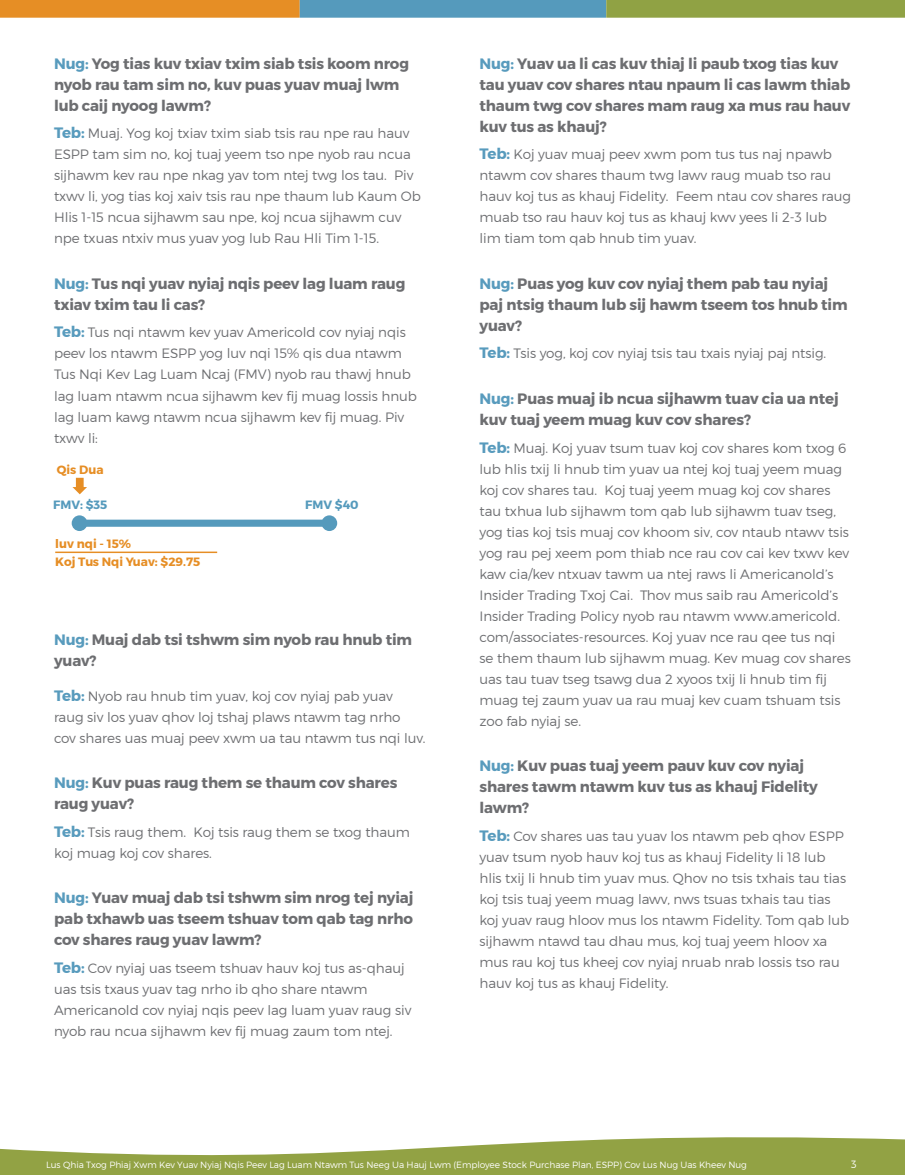
<style>
.page{position:relative;width:905px;height:1175px;background:#fff}
.page>*{position:absolute;margin:0;border:0;box-sizing:border-box;transform-origin:0 0}
.t1{font:700 15px/21px "Montserrat";letter-spacing:-.01em;color:#6d6e71}
.t2{font:300 13.5px/21px "Montserrat";letter-spacing:-.005em;color:#6d6e71}
.t3{font:700 12px/18px "Montserrat";color:#e68e25}
.t4{font:700 12px "Montserrat";color:#559abc}
.t5{font:300 10.5px "Montserrat";color:#fff}
.t6{font:300 9px "Montserrat";letter-spacing:-.005em;color:#fff}
.s1{color:#589bbd}
.s2{font-weight:700;font-size:15px;color:#589bbd}
</style>
<div class="page">
<svg style="left:0;top:1137px;width:904px;height:37px;fill:#92a244"></svg>
<div style="left:0;top:0;width:300px;height:19px;background:#e68e25"></div>
<div style="left:300px;top:0;width:306px;height:19px;background:#559abc"></div>
<div style="left:606px;top:0;width:298px;height:19px;background:#90a244"></div>
<hr style="left:0;top:18px;width:904px;height:2px;background:#fff">
<div style="left:76px;top:519px;width:252px;height:8px;background:#559abc"></div>
<div style="left:72px;top:515px;width:15px;height:16px;background:#559abc;border-radius:50%"></div>
<div style="left:321px;top:515px;width:16px;height:16px;background:#559abc;border-radius:50%"></div>
<hr style="left:55px;top:551px;width:162px;height:2px;background:#e68e25">
<svg style="left:72px;top:478px;width:15px;height:16px"></svg>
<p class="t1" style="left:54px;top:53px;width:356px"><span class="s1">Nug:</span> Yog tias kuv txiav txim siab tsis koom nrog nyob rau tam sim no, kuv puas yuav muaj lwm lub caij nyoog lawm?</p>
<p class="t2" style="left:54px;top:123px;width:368px"><span class="s2">Teb:</span> Muaj. Yog koj txiav txim siab tsis rau npe rau hauv ESPP tam sim no, koj tuaj yeem tso npe nyob rau ncua sijhawm kev rau npe nkag yav tom ntej twg los tau. Piv txwv li, yog tias koj xaiv tsis rau npe thaum lub Kaum Ob Hlis 1-15 ncua sijhawm sau npe, koj ncua sijhawm cuv npe txuas ntxiv mus yuav yog lub Rau Hli Tim 1-15.</p>
<p class="t1" style="left:54px;top:273px;width:353px"><span class="s1">Nug:</span> Tus nqi yuav nyiaj nqis peev lag luam raug txiav txim tau li cas?</p>
<p class="t2" style="left:54px;top:322px;width:364px"><span class="s2">Teb:</span> Tus nqi ntawm kev yuav Americold cov nyiaj nqis peev los ntawm ESPP yog luv nqi 15% qis dua ntawm Tus Nqi Kev Lag Luam Ncaj (FMV) nyob rau thawj hnub lag luam ntawm ncua sijhawm kev fij muag lossis hnub lag luam kawg ntawm ncua sijhawm kev fij muag. Piv txwv li:</p>
<p class="t3" style="left:57px;top:460px;width:48px">Qis Dua</p>
<p class="t4" style="left:53px;top:497px;width:56px">FMV: $35</p>
<p class="t4" style="left:305px;top:497px;width:55px">FMV $40</p>
<p class="t3" style="left:55px;top:534px;width:146px">luv nqi - 15%<br>Koj Tus Nqi Yuav: $29.75</p>
<p class="t1" style="left:54px;top:629px;width:359px"><span class="s1">Nug:</span> Muaj dab tsi tshwm sim nyob rau hnub tim yuav?</p>
<p class="t2" style="left:54px;top:685px;width:373px"><span class="s2">Teb:</span> Nyob rau hnub tim yuav, koj cov nyiaj pab yuav raug siv los yuav qhov loj tshaj plaws ntawm tag nrho cov shares uas muaj peev xwm ua tau ntawm tus nqi luv.</p>
<p class="t1" style="left:54px;top:772px;width:345px"><span class="s1">Nug:</span> Kuv puas raug them se thaum cov shares raug yuav?</p>
<p class="t2" style="left:54px;top:821px;width:357px"><span class="s2">Teb:</span> Tsis raug them. Koj tsis raug them se txog thaum koj muag koj cov shares.</p>
<p class="t1" style="left:54px;top:887px;width:361px;text-align:justify"><span class="s1">Nug:</span> Yuav muaj dab tsi tshwm sim nrog tej nyiaj pab txhawb uas tseem tshuav tom qab tag nrho cov shares raug yuav lawm?</p>
<p class="t2" style="left:54px;top:957px;width:359px"><span class="s2">Teb:</span> Cov nyiaj uas tseem tshuav hauv koj tus as-qhauj uas tsis txaus yuav tag nrho ib qho share ntawm Americanold cov nyiaj nqis peev lag luam yuav raug siv nyob rau ncua sijhawm kev fij muag zaum tom ntej.</p>
<p class="t1" style="left:479px;top:53px;width:372px"><span class="s1">Nug:</span> Yuav ua li cas kuv thiaj li paub txog tias kuv tau yuav cov shares ntau npaum li cas lawm thiab thaum twg cov shares mam raug xa mus rau hauv kuv tus as khauj?</p>
<p class="t2" style="left:479px;top:144px;width:373px"><span class="s2">Teb:</span> Koj yuav muaj peev xwm pom tus tus naj npawb ntawm cov shares thaum twg lawv raug muab tso rau hauv koj tus as khauj Fidelity. Feem ntau cov shares raug muab tso rau hauv koj tus as khauj kwv yees li 2-3 lub lim tiam tom qab hnub tim yuav.</p>
<p class="t1" style="left:479px;top:273px;width:369px"><span class="s1">Nug:</span> Puas yog kuv cov nyiaj them pab tau nyiaj paj ntsig thaum lub sij hawm tseem tos hnub tim yuav?</p>
<p class="t2" style="left:479px;top:343px;width:348px"><span class="s2">Teb:</span> Tsis yog, koj cov nyiaj tsis tau txais nyiaj paj ntsig.</p>
<p class="t1" style="left:479px;top:388px;width:361px"><span class="s1">Nug:</span> Puas muaj ib ncua sijhawm tuav cia ua ntej kuv tuaj yeem muag kuv cov shares?</p>
<p class="t2" style="left:479px;top:437px;width:373px"><span class="s2">Teb:</span> Muaj. Koj yuav tsum tuav koj cov shares kom txog 6 lub hlis txij li hnub tim yuav ua ntej koj tuaj yeem muag koj cov shares tau. Koj tuaj yeem muag koj cov shares tau txhua lub sijhawm tom qab lub sijhawm tuav tseg, yog tias koj tsis muaj cov khoom siv, cov ntaub ntawv tsis yog rau pej xeem pom thiab nce rau cov cai kev txwv kev kaw cia/kev ntxuav tawm ua ntej raws li Americanold’s Insider Trading Txoj Cai. Thov mus saib rau Americold’s Insider Trading Policy nyob rau ntawm www.americold. com/associates-resources. Koj yuav nce rau qee tus nqi se them thaum lub sijhawm muag. Kev muag cov shares uas tau tuav tseg tsawg dua 2 xyoos txij li hnub tim fij muag tej zaum yuav ua rau muaj kev cuam tshuam tsis zoo fab nyiaj se.</p>
<p class="t1" style="left:479px;top:755px;width:340px"><span class="s1">Nug:</span> Kuv puas tuaj yeem pauv kuv cov nyiaj shares tawm ntawm kuv tus as khauj Fidelity lawm?</p>
<p class="t2" style="left:479px;top:825px;width:371px"><span class="s2">Teb:</span> Cov shares uas tau yuav los ntawm peb qhov ESPP yuav tsum nyob hauv koj tus as khauj Fidelity li 18 lub hlis txij li hnub tim yuav mus. Qhov no tsis txhais tau tias koj tsis tuaj yeem muag lawv, nws tsuas txhais tau tias koj yuav raug hloov mus los ntawm Fidelity. Tom qab lub sijhawm ntawd tau dhau mus, koj tuaj yeem hloov xa mus rau koj tus kheej cov nyiaj nruab nrab lossis tso rau hauv koj tus as khauj Fidelity.</p>
<p class="t6" style="left:46px;top:1158px;width:702px">Lus Qhia Txog Phiaj Xwm Kev Yuav Nyiaj Nqis Peev Lag Luam Ntawm Tus Neeg Ua Hauj Lwm (Employee Stock Purchase Plan, ESPP) Cov Lus Nug Uas Kheev Nug</p>
<p class="t5" style="left:851px;top:1157px;width:7px">3</p>
</div>
